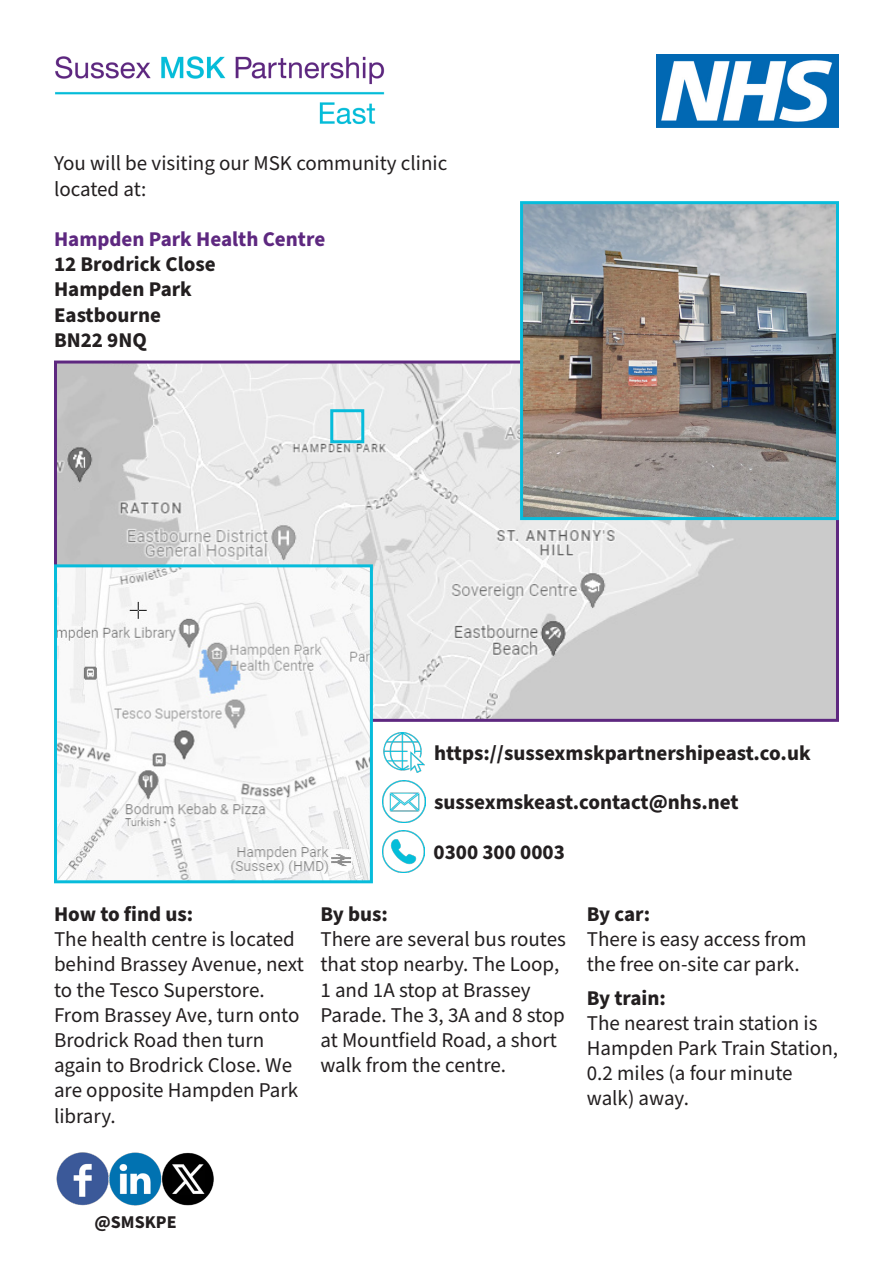
<style>
.page{position:relative;width:893px;height:1263px;background:#fff}
.page>*{position:absolute;margin:0;border:0;box-sizing:border-box;transform-origin:0 0}
.t1{font:21px/25.2px "Source Sans Pro";color:#231f20}
.t2{font:700 21px "Source Sans Pro";color:#231f20}
.t3{font:700 21px "Source Sans Pro";color:#5e2880}
._8_Content_gray_C_Titillium_Web{font:700 18px "Source Sans Pro";color:#231f20}
</style>
<div class="page">
<img style="left:383px;top:732px;width:41px;height:41px">
<img style="left:383px;top:781px;width:42px;height:42px">
<img style="left:382px;top:830px;width:42px;height:42px">
<img style="left:55px;top:56px;width:330px;height:69px">
<img style="left:656px;top:54px;width:183px;height:74px">
<img style="left:58px;top:364px;width:777px;height:354px">
<img style="left:524px;top:205px;width:311px;height:311px">
<div style="left:520px;top:201px;width:319px;height:319px;border:3px solid #07bcdb"></div>
<div style="left:330px;top:409px;width:34px;height:34px;border:3px solid #07bcdb"></div>
<img style="left:58px;top:568px;width:311px;height:311px">
<div style="left:54px;top:564px;width:319px;height:319px;border:3px solid #07bcdb"></div>
<img style="left:56px;top:1152px;width:158px;height:53px">
<p class="t1" style="left:54px;top:151px;width:395px">You will be visiting our MSK community clinic located at:</p>
<p class="t3" style="left:54px;top:225px;width:273px">Hampden Park Health Centre</p>
<p class="t2" style="left:54px;top:250px;width:163px">12 Brodrick Close</p>
<p class="t2" style="left:54px;top:275px;width:139px">Hampden Park</p>
<p class="t2" style="left:54px;top:300px;width:109px">Eastbourne</p>
<p class="t2" style="left:54px;top:325px;width:94px">BN22 9NQ</p>
<p class="t2" style="left:434px;top:738px;width:378px">https://sussexmskpartnershipeast.co.uk</p>
<p class="t2" style="left:434px;top:788px;width:306px">sussexmskeast.contact@nhs.net</p>
<p class="t2" style="left:434px;top:837px;width:133px">0300 300 0003</p>
<p class="t2" style="left:54px;top:900px;width:141px">How to find us:</p>
<p class="t1" style="left:54px;top:927px;width:251px">The health centre is located behind Brassey Avenue, next to the Tesco Superstore.<br>From Brassey Ave, turn onto<br>Brodrick Road then turn again to Brodrick Close. We are opposite Hampden Park library.</p>
<p class="t2" style="left:320px;top:900px;width:69px">By bus:</p>
<p class="t1" style="left:320px;top:927px;width:247px">There are several bus routes that stop nearby. The Loop,<br>1 and 1A stop at Brassey<br>Parade. The 3, 3A and 8 stop at Mountfield Road, a short walk from the centre.</p>
<p class="t2" style="left:587px;top:900px;width:65px">By car:</p>
<p class="t1" style="left:587px;top:927px;width:221px">There is easy access from the free on-site car park.</p>
<p class="t2" style="left:587px;top:983px;width:81px">By train:</p>
<p class="t1" style="left:587px;top:1011px;width:253px">The nearest train station is<br>Hampden Park Train Station,<br>0.2 miles (a four minute walk) away.</p>
<p class="_8_Content_gray_C_Titillium_Web" style="left:94px;top:1210px;width:84px">@SMSKPE</p>
</div>
